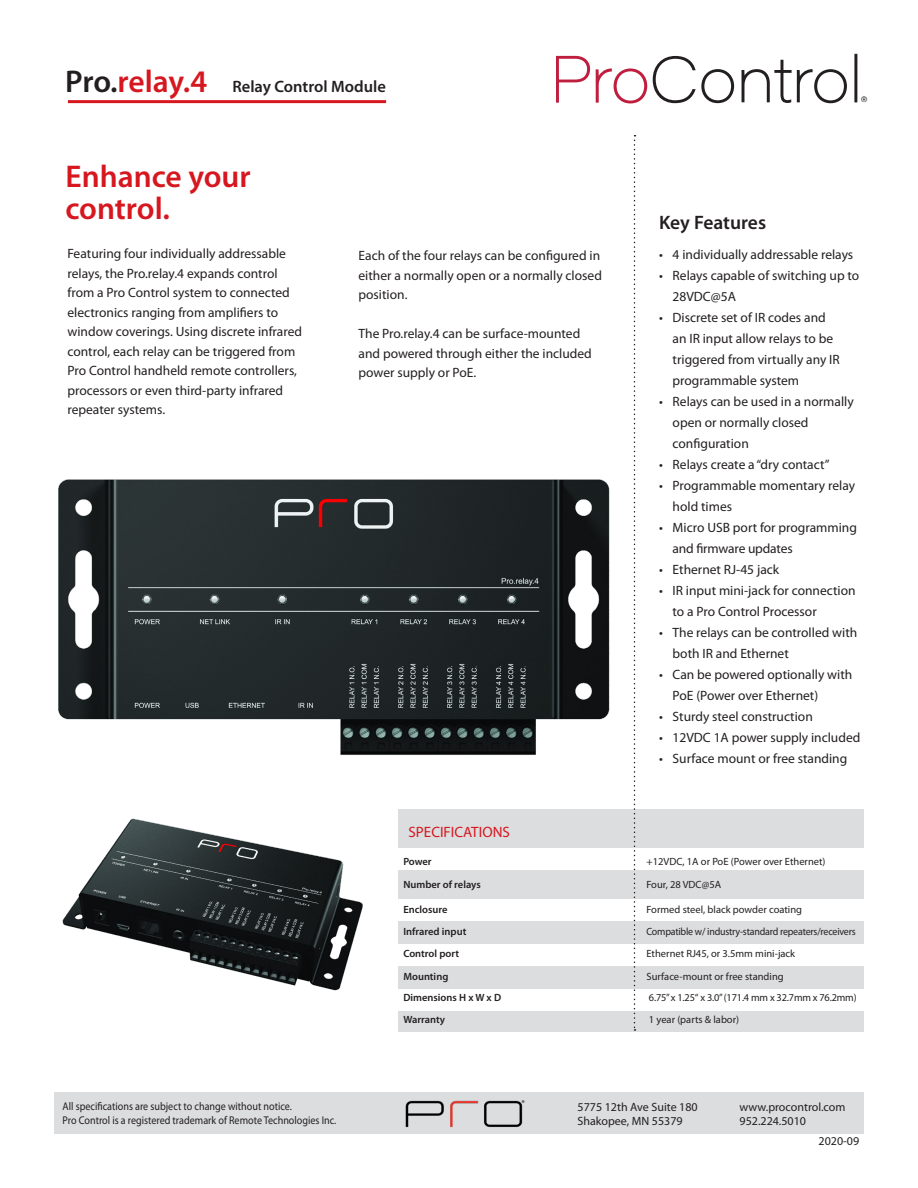
<style>
.page{position:relative;width:918px;height:1188px;background:#fff}
.page>*{position:absolute;margin:0;border:0;box-sizing:border-box;transform-origin:0 0}
.t1{font:600 31.5px/31.5px "Myriad Pro";color:#d7171f}
.t2{font:600 19.5px "Myriad Pro";letter-spacing:-.005em;color:#231f20}
.t3{font:600 16.5px "Myriad Pro";color:#231f20}
.t4{font:15px "Myriad Pro";color:#d7171f}
.t5{font:13.5px/19.5px "Myriad Pro";color:#231f20}
.t6{font:12px "Myriad Pro";color:#231f20}
.t7{font:11.25px "Myriad Pro";color:#231f20;scale:.9 1}
.t8{font:10.5px "Myriad Pro";color:#231f20}
.t9{font:600 10.5px "Myriad Pro";color:#231f20}
.t10{font:10.5px "Myriad Pro";letter-spacing:-.02em;color:#231f20;scale:.95 1}
.t11{font:7.65px "Helvetica Neue";color:#231f20}
.s1{color:#231f20}
</style>
<div class="page">
<img style="left:62px;top:818px;width:301px;height:173px">
<div style="left:398px;top:810px;width:466px;height:222px;background:#dcdddf"></div>
<div style="left:398px;top:848px;width:471px;height:22px;background:#fff"></div>
<div style="left:398px;top:899px;width:471px;height:22px;background:#fff"></div>
<div style="left:398px;top:944px;width:471px;height:22px;background:#fff"></div>
<div style="left:398px;top:989px;width:471px;height:21px;background:#fff"></div>
<svg style="left:634px;top:135px;width:1px;height:896px"></svg>
<img style="left:58px;top:453px;width:578px;height:315px">
<svg style="left:556px;top:55px;width:179px;height:49px"></svg>
<svg style="left:741px;top:59px;width:106px;height:45px"></svg>
<div style="left:854px;top:54px;width:3px;height:48px;border:2px solid #231f20"></div>
<div style="left:54px;top:1092px;width:810px;height:41px;background:#dcdddf"></div>
<img style="left:405px;top:1100px;width:120px;height:28px">
<hr style="left:68px;top:100px;width:318px;height:3px;background:#d7171f">
<p class="t1" style="left:65px;top:65px;width:144px"><span class="s1">Pro.</span>relay.4</p>
<p class="t3" style="left:232px;top:76px;width:155px">Relay Control Module</p>
<p class="t1" style="left:65px;top:160px;width:187px">Enhance your control.</p>
<p class="t5" style="left:68px;top:244px;width:236px">Featuring four individually addressable relays, the Pro.relay.4 expands control from a Pro Control system to connected electronics ranging from amplifiers to window coverings. Using discrete infrared control, each relay can be triggered from Pro Control handheld remote controllers, processors or even third-party infrared repeater systems.</p>
<p class="t5" style="left:359px;top:246px;width:245px">Each of the four relays can be configured in either a normally open or a normally closed position.</p>
<p class="t5" style="left:359px;top:324px;width:235px">The Pro.relay.4 can be surface-mounted and powered through either the included power supply or PoE.</p>
<p class="t11" style="left:861px;top:94px;width:8px">®</p>
<p class="t2" style="left:659px;top:210px;width:109px">Key Features</p>
<p class="t5" style="left:659px;top:245px;width:196px">• 4 individually addressable relays</p>
<p class="t5" style="left:673px;top:265px;width:188px;line-height:21px;text-indent:-14px">• Relays capable of switching up to<br>28VDC@5A</p>
<p class="t5" style="left:673px;top:307px;width:169px;line-height:21px;text-indent:-14px">• Discrete set of IR codes and an IR input allow relays to be triggered from virtually any IR programmable system</p>
<p class="t5" style="left:673px;top:391px;width:183px;line-height:21px;text-indent:-14px">• Relays can be used in a normally open or normally closed configuration</p>
<p class="t5" style="left:659px;top:455px;width:172px">• Relays create a “dry contact”</p>
<p class="t5" style="left:673px;top:475px;width:184px;line-height:21px;text-indent:-14px">• Programmable momentary relay hold times</p>
<p class="t5" style="left:673px;top:517px;width:186px;line-height:21px;text-indent:-14px">• Micro USB port for programming and firmware updates</p>
<p class="t5" style="left:659px;top:560px;width:122px">• Ethernet RJ-45 jack</p>
<p class="t5" style="left:673px;top:580px;width:185px;line-height:21px;text-indent:-14px">• IR input mini-jack for connection to a Pro Control Processor</p>
<p class="t5" style="left:673px;top:622px;width:186px;line-height:21px;text-indent:-14px">• The relays can be controlled with both IR and Ethernet</p>
<p class="t5" style="left:673px;top:664px;width:181px;line-height:21px;text-indent:-14px">• Can be powered optionally with<br>PoE (Power over Ethernet)</p>
<p class="t5" style="left:659px;top:707px;width:155px">• Sturdy steel construction</p>
<p class="t5" style="left:659px;top:728px;width:203px">• 12VDC 1A power supply included</p>
<p class="t5" style="left:659px;top:749px;width:190px">• Surface mount or free standing</p>
<p class="t7" style="left:63px;top:1100px;width:256px">All specifications are subject to change without notice.</p>
<p class="t7" style="left:63px;top:1113px;width:306px">Pro Control is a registered trademark of Remote Technologies Inc.</p>
<p class="t4" style="left:409px;top:823px;width:103px">SPECIFICATIONS</p>
<p class="t9" style="left:403px;top:855px;width:30px">Power</p>
<p class="t8" style="left:646px;top:855px;width:181px">+12VDC, 1A or PoE (Power over Ethernet)</p>
<p class="t9" style="left:403px;top:878px;width:79px">Number of relays</p>
<p class="t8" style="left:646px;top:878px;width:76px">Four, 28 VDC@5A</p>
<p class="t9" style="left:403px;top:902px;width:46px">Enclosure</p>
<p class="t8" style="left:646px;top:903px;width:157px">Formed steel, black powder coating</p>
<p class="t9" style="left:403px;top:925px;width:65px">Infrared input</p>
<p class="t10" style="left:646px;top:925px;width:222px">Compatible w/ industry-standard repeaters/receivers</p>
<p class="t9" style="left:403px;top:947px;width:57px">Control port</p>
<p class="t8" style="left:646px;top:947px;width:150px">Ethernet RJ45, or 3.5mm mini-jack</p>
<p class="t9" style="left:403px;top:969px;width:46px">Mounting</p>
<p class="t8" style="left:646px;top:970px;width:139px">Surface-mount or free standing</p>
<p class="t9" style="left:403px;top:991px;width:99px">Dimensions H x W x D</p>
<p class="t8" style="left:649px;top:991px;width:209px">6.75” x 1.25“ x 3.0” (171.4 mm x 32.7mm x 76.2mm)</p>
<p class="t9" style="left:403px;top:1013px;width:43px">Warranty</p>
<p class="t8" style="left:649px;top:1013px;width:92px">1 year (parts &amp; labor)</p>
<p class="t6" style="left:578px;top:1099px;width:122px">5775 12th Ave Suite 180</p>
<p class="t6" style="left:740px;top:1099px;width:107px">www.procontrol.com</p>
<p class="t6" style="left:578px;top:1114px;width:107px">Shakopee, MN 55379</p>
<p class="t6" style="left:740px;top:1114px;width:68px">952.224.5010</p>
<p class="t6" style="left:819px;top:1134px;width:42px">2020-09</p>
</div>
